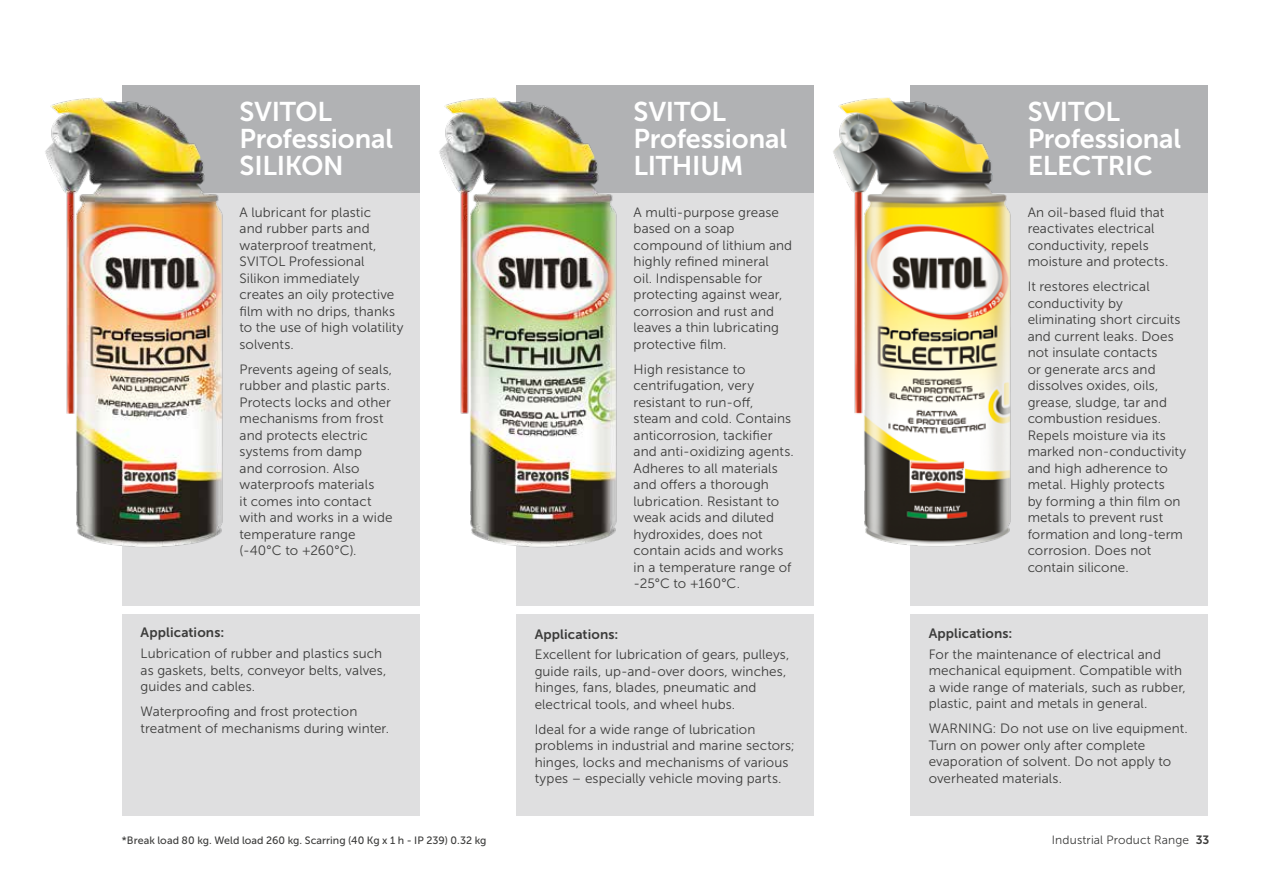
<style>
.page{position:relative;width:1263px;height:893px;background:#fff}
.page>*{position:absolute;margin:0;border:0;box-sizing:border-box;transform-origin:0 0}
.t1{font:27px/27px "Museo Sans 700";letter-spacing:-.005em;color:#fff}
.t2{font:13.5px/16.5px "Museo Sans 300";letter-spacing:.005em;color:#3c3c3b}
.t3{font:13.5px "Museo Sans 700";letter-spacing:.01em;color:#3c3c3b}
.t4{font:12px "Museo Sans 300";letter-spacing:.01em;color:#3c3c3b}
.t5{font:10.65px "Museo Sans 500";letter-spacing:.005em;color:#3c3c3b}
.s1{font-family:"Museo Sans 700"}
</style>
<div class="page">
<div style="left:910px;top:85px;width:298px;height:521px;background:#dfdfe0"></div>
<div style="left:516px;top:85px;width:298px;height:521px;background:#dfdfe0"></div>
<div style="left:122px;top:85px;width:298px;height:521px;background:#dfdfe0"></div>
<div style="left:122px;top:614px;width:298px;height:202px;background:#dfdfe0"></div>
<div style="left:516px;top:614px;width:298px;height:202px;background:#dfdfe0"></div>
<div style="left:910px;top:614px;width:298px;height:202px;background:#dfdfe0"></div>
<div style="left:910px;top:85px;width:298px;height:108px;background:#b1b2b4"></div>
<div style="left:516px;top:85px;width:298px;height:108px;background:#b1b2b4"></div>
<div style="left:122px;top:85px;width:298px;height:108px;background:#b1b2b4"></div>
<img style="left:833px;top:97px;width:178px;height:449px">
<img style="left:439px;top:97px;width:178px;height:451px">
<img style="left:45px;top:97px;width:178px;height:450px">
<h1 class="t1" style="left:240px;top:98px;width:155px">SVITOL<br>Professional<br>SILIKON</h1>
<p class="t2" style="left:240px;top:204px;width:166px">A lubricant for plastic<br>and rubber parts and waterproof treatment,<br>SVITOL Professional<br>Silikon immediately creates an oily protective film with no drips, thanks to the use of high volatility solvents.</p>
<p class="t2" style="left:240px;top:361px;width:155px">Prevents ageing of seals, rubber and plastic parts.<br>Protects locks and other mechanisms from frost and protects electric systems from damp<br>and corrosion. Also waterproofs materials<br>it comes into contact with and works in a wide temperature range (-40°C to +260°C).</p>
<p class="t3" style="left:141px;top:625px;width:85px">Applications:</p>
<p class="t2" style="left:141px;top:645px;width:247px">Lubrication of rubber and plastics such as gaskets, belts, conveyor belts, valves, guides and cables.</p>
<p class="t2" style="left:141px;top:703px;width:250px">Waterproofing and frost protection treatment of mechanisms during winter.</p>
<h1 class="t1" style="left:634px;top:98px;width:155px">SVITOL<br>Professional<br>LITHIUM</h1>
<p class="t2" style="left:634px;top:204px;width:160px">A multi-purpose grease based on a soap compound of lithium and highly refined mineral<br>oil. Indispensable for protecting against wear, corrosion and rust and leaves a thin lubricating protective film.</p>
<p class="t2" style="left:634px;top:361px;width:162px">High resistance to centrifugation, very resistant to run-off, steam and cold. Contains anticorrosion, tackifier and anti-oxidizing agents.<br>Adheres to all materials and offers a thorough lubrication. Resistant to weak acids and diluted hydroxides, does not contain acids and works in a temperature range of -25°C to +160°C.</p>
<p class="t3" style="left:535px;top:626px;width:85px">Applications:</p>
<p class="t2" style="left:535px;top:646px;width:256px">Excellent for lubrication of gears, pulleys, guide rails, up-and-over doors, winches, hinges, fans, blades, pneumatic and electrical tools, and wheel hubs.</p>
<p class="t2" style="left:535px;top:721px;width:262px">Ideal for a wide range of lubrication problems in industrial and marine sectors; hinges, locks and mechanisms of various types – especially vehicle moving parts.</p>
<h1 class="t1" style="left:1028px;top:98px;width:155px">SVITOL<br>Professional<br>ELECTRIC</h1>
<p class="t2" style="left:1028px;top:204px;width:142px">An oil-based fluid that reactivates electrical conductivity, repels moisture and protects.</p>
<p class="t2" style="left:1028px;top:278px;width:160px">It restores electrical conductivity by eliminating short circuits and current leaks. Does not insulate contacts<br>or generate arcs and dissolves oxides, oils, grease, sludge, tar and combustion residues.<br>Repels moisture via its marked non-conductivity and high adherence to metal. Highly protects<br>by forming a thin film on metals to prevent rust formation and long-term corrosion. Does not contain silicone.</p>
<p class="t3" style="left:929px;top:626px;width:85px">Applications:</p>
<p class="t2" style="left:929px;top:646px;width:259px">For the maintenance of electrical and mechanical equipment. Compatible with a wide range of materials, such as rubber, plastic, paint and metals in general.</p>
<p class="t2" style="left:929px;top:720px;width:260px">WARNING: Do not use on live equipment.<br>Turn on power only after complete evaporation of solvent. Do not apply to overheated materials.</p>
<p class="t5" style="left:122px;top:834px;width:366px">*Break load 80 kg. Weld load 260 kg. Scarring (40 Kg x 1 h - IP 239) 0.32 kg</p>
<p class="t4" style="left:1052px;top:834px;width:159px">Industrial Product Range <span class="s1">33</span></p>
</div>
